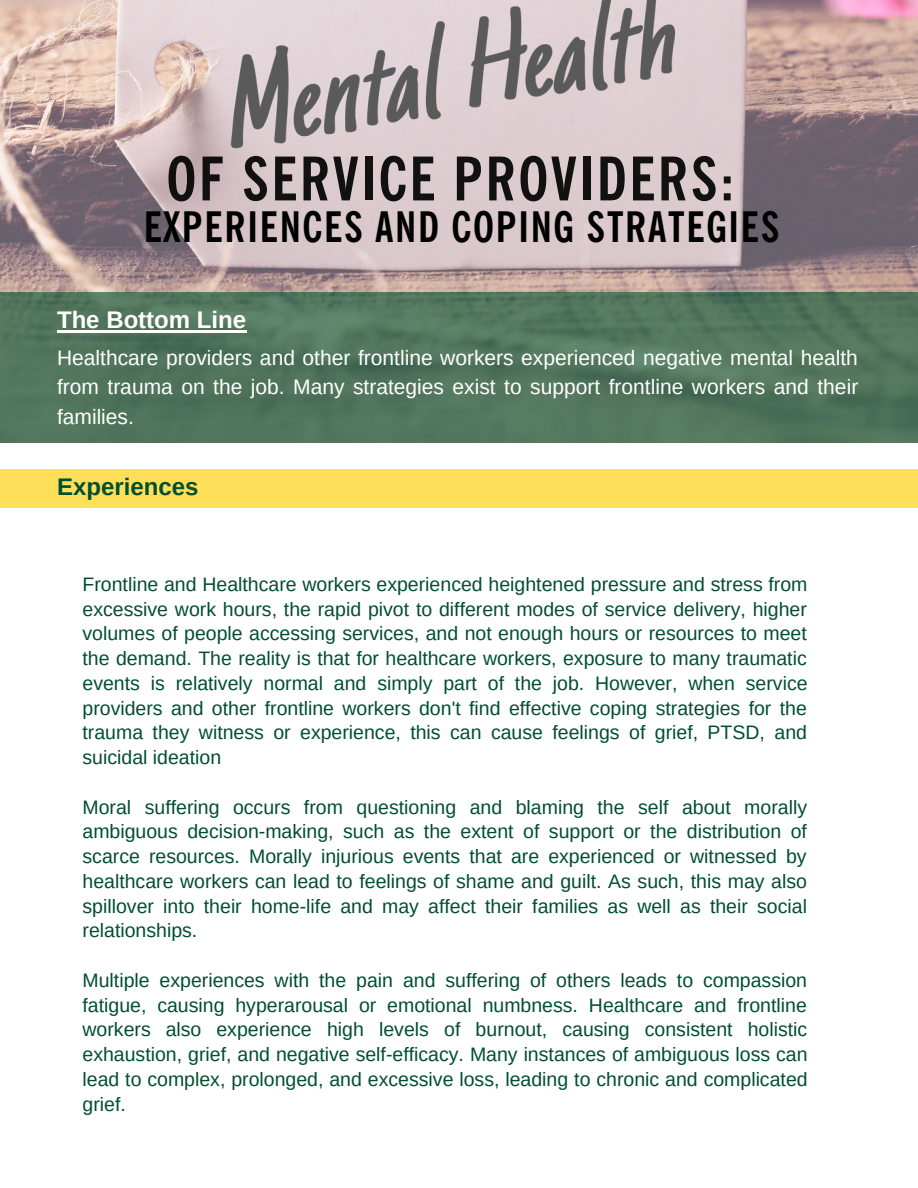
<style>
.page{position:relative;width:918px;height:1188px;background:#fff}
.page>*{position:absolute;margin:0;border:0;box-sizing:border-box;transform-origin:0 0}
.t1{font:700 condensed 60px "News Gothic BT";letter-spacing:.04em;color:#000}
.t2{font:700 condensed 42px "News Gothic BT";letter-spacing:.04em;color:#000}
.t3{font:700 24px "Arimo";color:#fff}
.t4{font:700 24px "Arimo";color:#004f2e}
.t5{font:21px/29.2px "Arimo";color:#fff;text-align:justify}
.t6{font:19.5px/24.8px "Arimo";color:#004f2e;text-align:justify}
</style>
<div class="page">
<div style="left:0;top:469px;width:918px;height:38px;background:#ffde59"></div>
<img style="left:0;top:0;width:918px;height:292px">
<svg style="left:0;top:292px;width:918px;height:151px;background:#52755d"></svg>
<hr style="left:57px;top:331px;width:189px;height:2px;background:#fff">
<h1 class="t1" style="left:166px;top:142px;width:569px">OF SERVICE PROVIDERS:</h1>
<p class="t2" style="left:144px;top:201px;width:637px">EXPERIENCES AND COPING STRATEGIES</p>
<p class="t3" style="left:57px;top:307px;width:191px">The Bottom Line</p>
<p class="t5" style="left:57px;top:343px;width:803px">Healthcare providers and other frontline workers experienced negative mental health from trauma on the job. Many strategies exist to support frontline workers and their families.</p>
<p class="t4" style="left:57px;top:474px;width:143px">Experiences</p>
<p class="t6" style="left:83px;top:572px;width:727px">Frontline and Healthcare workers experienced heightened pressure and stress from excessive work hours, the rapid pivot to different modes of service delivery, higher volumes of people accessing services, and not enough hours or resources to meet the demand. The reality is that for healthcare workers, exposure to many traumatic events is relatively normal and simply part of the job. However, when service providers and other frontline workers don't find effective coping strategies for the trauma they witness or experience, this can cause feelings of grief, PTSD, and suicidal ideation</p>
<p class="t6" style="left:83px;top:795px;width:726px">Moral suffering occurs from questioning and blaming the self about morally ambiguous decision-making, such as the extent of support or the distribution of scarce resources. Morally injurious events that are experienced or witnessed by healthcare workers can lead to feelings of shame and guilt. As such, this may also spillover into their home-life and may affect their families as well as their social relationships.</p>
<p class="t6" style="left:83px;top:968px;width:727px">Multiple experiences with the pain and suffering of others leads to compassion fatigue, causing hyperarousal or emotional numbness. Healthcare and frontline workers also experience high levels of burnout, causing consistent holistic exhaustion, grief, and negative self-efficacy. Many instances of ambiguous loss can lead to complex, prolonged, and excessive loss, leading to chronic and complicated grief.</p>
</div>
